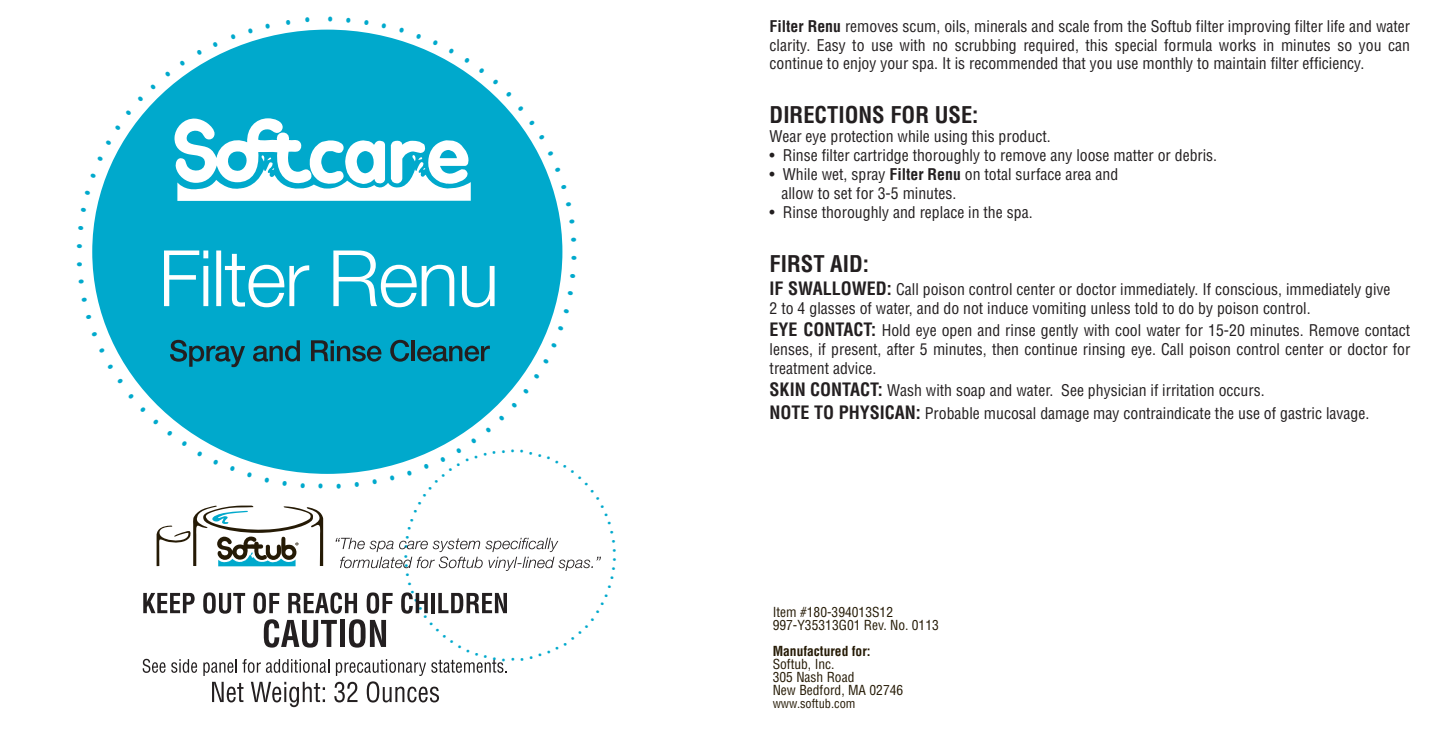
<style>
.page{position:relative;width:1452px;height:733px;background:#fff}
.page>*{position:absolute;margin:0;border:0;box-sizing:border-box;transform-origin:0 0}
.t1{font:700 condensed 22.5px "Helvetica";color:#231f20}
.t2{font:condensed 15.75px/18.9px "Helvetica";color:#231f20}
.t3{font:condensed 13.5px/12.8px "Helvetica";color:#251a05}
.t4{font:700 condensed 13.5px "Helvetica";color:#251a05}
.t5{font:condensed 12.38px "Helvetica";color:#251a05}
.s1{font-weight:700}
.s2{font-weight:700;font-size:18px}
</style>
<div class="page">
<svg style="left:212px;top:681px;width:31px;height:21px"></svg>
<svg style="left:251px;top:681px;width:74px;height:26px"></svg>
<svg style="left:334px;top:681px;width:23px;height:21px"></svg>
<svg style="left:367px;top:681px;width:72px;height:21px"></svg>
<svg style="left:92px;top:30px;width:470px;height:371px;fill:#00a9cc"></svg>
<svg style="left:386px;top:269px;width:26px;height:14px"></svg>
<svg style="left:170px;top:340px;width:75px;height:27px;background:#0b7b93"></svg>
<svg style="left:253px;top:340px;width:47px;height:21px"></svg>
<svg style="left:311px;top:340px;width:71px;height:21px"></svg>
<svg style="left:390px;top:340px;width:19px;height:21px"></svg>
<hr style="left:411px;top:340px;width:4px;height:21px;background:#231f20">
<svg style="left:417px;top:345px;width:73px;height:16px"></svg>
<svg style="left:399px;top:30px;width:5px;height:3px"></svg>
<svg style="left:416px;top:33px;width:5px;height:6px"></svg>
<svg style="left:432px;top:40px;width:6px;height:6px"></svg>
<svg style="left:448px;top:48px;width:6px;height:6px"></svg>
<svg style="left:464px;top:57px;width:6px;height:7px"></svg>
<svg style="left:478px;top:68px;width:7px;height:6px"></svg>
<svg style="left:492px;top:79px;width:7px;height:6px"></svg>
<svg style="left:505px;top:92px;width:7px;height:6px"></svg>
<svg style="left:517px;top:105px;width:7px;height:6px"></svg>
<svg style="left:529px;top:119px;width:6px;height:6px"></svg>
<svg style="left:538px;top:134px;width:7px;height:6px"></svg>
<svg style="left:547px;top:150px;width:6px;height:6px"></svg>
<svg style="left:555px;top:167px;width:6px;height:5px"></svg>
<svg style="left:558px;top:325px;width:4px;height:6px"></svg>
<svg style="left:551px;top:342px;width:6px;height:6px"></svg>
<svg style="left:543px;top:358px;width:6px;height:6px"></svg>
<svg style="left:533px;top:373px;width:7px;height:6px"></svg>
<svg style="left:523px;top:388px;width:6px;height:6px"></svg>
<svg style="left:142px;top:401px;width:459px;height:274px"></svg>
<svg style="left:128px;top:392px;width:6px;height:7px"></svg>
<svg style="left:117px;top:378px;width:6px;height:6px"></svg>
<svg style="left:107px;top:363px;width:7px;height:6px"></svg>
<svg style="left:99px;top:347px;width:6px;height:6px"></svg>
<svg style="left:92px;top:331px;width:6px;height:5px"></svg>
<svg style="left:92px;top:173px;width:4px;height:5px"></svg>
<svg style="left:97px;top:156px;width:6px;height:5px"></svg>
<svg style="left:105px;top:140px;width:7px;height:6px"></svg>
<svg style="left:115px;top:124px;width:6px;height:6px"></svg>
<svg style="left:125px;top:110px;width:7px;height:6px"></svg>
<svg style="left:137px;top:96px;width:7px;height:6px"></svg>
<svg style="left:150px;top:83px;width:6px;height:7px"></svg>
<svg style="left:165px;top:71px;width:6px;height:6px"></svg>
<svg style="left:179px;top:60px;width:6px;height:6px"></svg>
<svg style="left:196px;top:49px;width:6px;height:7px"></svg>
<svg style="left:213px;top:41px;width:5px;height:6px"></svg>
<svg style="left:230px;top:34px;width:6px;height:6px"></svg>
<svg style="left:248px;top:30px;width:5px;height:4px"></svg>
<p class="t2" style="left:769px;top:16px;width:642px;text-align:justify"><span class="s1">Filter Renu</span> removes scum, oils, minerals and scale from the Softub filter improving filter life and water clarity. Easy to use with no scrubbing required, this special formula works in minutes so you can continue to enjoy your spa. It is recommended that you use monthly to maintain filter efficiency.</p>
<h1 class="t1" style="left:769px;top:101px;width:210px">DIRECTIONS FOR USE:</h1>
<p class="t2" style="left:769px;top:127px;width:282px">Wear eye protection while using this product.</p>
<p class="t2" style="left:769px;top:146px;width:449px">• Rinse filter cartridge thoroughly to remove any loose matter or debris.</p>
<p class="t2" style="left:781px;top:165px;width:338px;text-indent:-12px">• While wet, spray <span class="s1">Filter Renu</span> on total surface area and allow to set for 3-5 minutes.</p>
<p class="t2" style="left:769px;top:203px;width:264px">• Rinse thoroughly and replace in the spa.</p>
<h1 class="t1" style="left:769px;top:250px;width:101px">FIRST AID:</h1>
<p class="t2" style="left:769px;top:279px;width:622px"><span class="s2">IF SWALLOWED:</span> Call poison control center or doctor immediately. If conscious, immediately give<br>2 to 4 glasses of water, and do not induce vomiting unless told to do by poison control.</p>
<p class="t2" style="left:769px;top:321px;width:642px;text-align:justify"><span class="s2">EYE CONTACT:</span> Hold eye open and rinse gently with cool water for 15-20 minutes. Remove contact lenses, if present, after 5 minutes, then continue rinsing eye. Call poison control center or doctor for treatment advice.</p>
<p class="t2" style="left:769px;top:379px;width:601px;line-height:22.5px"><span class="s2">SKIN CONTACT:</span> Wash with soap and water. See physician if irritation occurs.<br><span class="s2">NOTE TO PHYSICAN:</span> Probable mucosal damage may contraindicate the use of gastric lavage.</p>
<p class="t3" style="left:772px;top:605px;width:168px">Item #180-394013S12<br>997-Y35313G01 Rev. No. 0113</p>
<p class="t4" style="left:772px;top:642px;width:99px">Manufactured for:</p>
<p class="t3" style="left:772px;top:657px;width:132px">Softub, Inc.<br>305 Nash Road<br>New Bedford, MA 02746</p>
<p class="t5" style="left:772px;top:695px;width:84px">www.softub.com</p>
</div>
